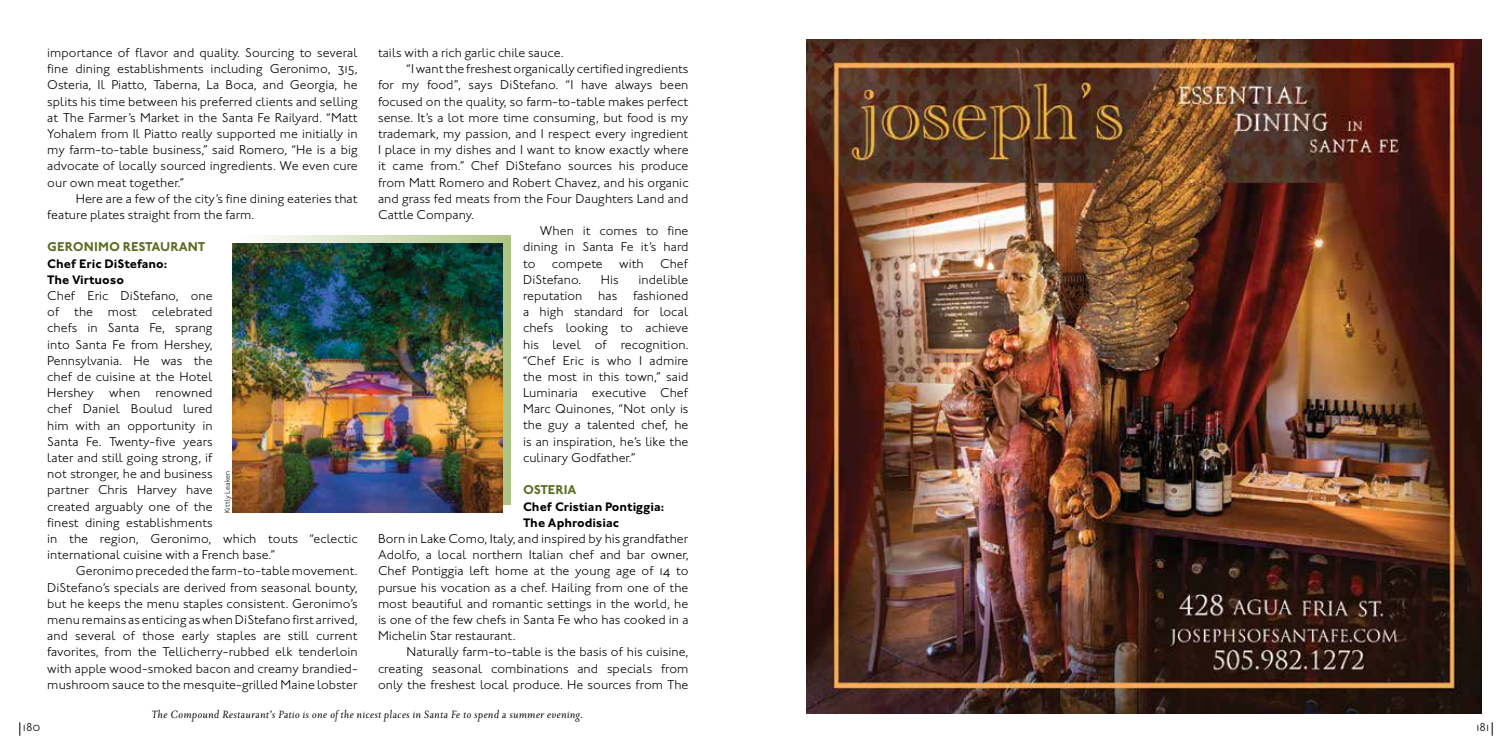
<style>
.page{position:relative;width:1512px;height:756px;background:#fff}
.page>*{position:absolute;margin:0;border:0;box-sizing:border-box;transform-origin:0 0}
.t1{font:13.2px/16.2px "Johnston ITC Light OS";letter-spacing:.005em;color:#000;text-align:justify}
.t2{font:13.2px "Johnston ITC Bold OS";letter-spacing:-.01em;color:#5d6d24}
.t3{font:italic 12.75px "Priori Ser Reg";letter-spacing:.02em;color:#000}
.t4{font:12.75px/16.2px "Johnston ITC Bold OS";letter-spacing:.005em;color:#000}
.t5{font:12px "Johnston ITC Light OS";letter-spacing:.005em;color:#000}
.t6{font:7.5px "Johnston ITC Light OS";letter-spacing:.01em;color:#000}
</style>
<div class="page">
<svg style="left:19px;top:722px;width:1px;height:14px"></svg>
<svg style="left:1492px;top:722px;width:1px;height:14px"></svg>
<div style="left:242px;top:235px;width:270px;height:270px;background:linear-gradient(to right,#fefefd,#adc484)"></div>
<img style="left:233px;top:243px;width:270px;height:270px">
<img style="left:807px;top:39px;width:675px;height:675px">
<p class="t1" style="left:47px;top:45px;width:312px">importance of flavor and quality. Sourcing to several</p>
<p class="t1" style="left:47px;top:61px;width:312px">fine dining establishments including Geronimo, 315,</p>
<p class="t1" style="left:47px;top:77px;width:312px">Osteria, Il Piatto, Taberna, La Boca, and Georgia, he</p>
<p class="t1" style="left:47px;top:93px;width:312px">splits his time between his preferred clients and selling</p>
<p class="t1" style="left:47px;top:109px;width:312px">at The Farmer’s Market in the Santa Fe Railyard. “Matt</p>
<p class="t1" style="left:47px;top:126px;width:312px">Yohalem from Il Piatto really supported me initially in</p>
<p class="t1" style="left:47px;top:142px;width:312px">my farm-to-table business,” said Romero, “He is a big</p>
<p class="t1" style="left:47px;top:158px;width:312px">advocate of locally sourced ingredients. We even cure</p>
<p class="t1" style="left:47px;top:174px;width:138px">our own meat together.”</p>
<p class="t1" style="left:76px;top:190px;width:284px">Here are a few of the city’s fine dining eateries that</p>
<p class="t1" style="left:47px;top:207px;width:209px">feature plates straight from the farm.</p>
<p class="t2" style="left:47px;top:239px;width:160px">GERONIMO RESTAURANT</p>
<p class="t4" style="left:47px;top:255px;width:122px">Chef Eric DiStefano:<br>The Virtuoso</p>
<p class="t1" style="left:47px;top:288px;width:167px">Chef Eric DiStefano, one</p>
<p class="t1" style="left:47px;top:304px;width:167px">of the most celebrated</p>
<p class="t1" style="left:47px;top:320px;width:167px">chefs in Santa Fe, sprang</p>
<p class="t1" style="left:47px;top:336px;width:167px">into Santa Fe from Hershey,</p>
<p class="t1" style="left:47px;top:352px;width:167px">Pennsylvania. He was the</p>
<p class="t1" style="left:47px;top:369px;width:167px">chef de cuisine at the Hotel</p>
<p class="t1" style="left:47px;top:385px;width:167px">Hershey when renowned</p>
<p class="t1" style="left:47px;top:401px;width:167px">chef Daniel Boulud lured</p>
<p class="t1" style="left:47px;top:417px;width:167px">him with an opportunity in</p>
<p class="t1" style="left:47px;top:433px;width:167px">Santa Fe. Twenty-five years</p>
<p class="t1" style="left:47px;top:450px;width:167px">later and still going strong, if</p>
<p class="t1" style="left:47px;top:466px;width:167px">not stronger, he and business</p>
<p class="t1" style="left:47px;top:482px;width:167px">partner Chris Harvey have</p>
<p class="t1" style="left:47px;top:498px;width:167px">created arguably one of the</p>
<p class="t1" style="left:47px;top:514px;width:167px">finest dining establishments</p>
<p class="t1" style="left:47px;top:531px;width:312px">in the region, Geronimo, which touts “eclectic</p>
<p class="t1" style="left:47px;top:547px;width:229px">international cuisine with a French base.”</p>
<p class="t1" style="left:76px;top:563px;width:283px">Geronimo preceded the farm-to-table movement.</p>
<p class="t1" style="left:47px;top:579px;width:312px">DiStefano’s specials are derived from seasonal bounty,</p>
<p class="t1" style="left:47px;top:595px;width:312px">but he keeps the menu staples consistent. Geronimo’s</p>
<p class="t1" style="left:47px;top:611px;width:312px">menu remains as enticing as when DiStefano first arrived,</p>
<p class="t1" style="left:47px;top:628px;width:312px">and several of those early staples are still current</p>
<p class="t1" style="left:47px;top:644px;width:312px">favorites, from the Tellicherry-rubbed elk tenderloin</p>
<p class="t1" style="left:47px;top:660px;width:312px">with apple wood-smoked bacon and creamy brandied-</p>
<p class="t1" style="left:47px;top:676px;width:312px">mushroom sauce to the mesquite-grilled Maine lobster</p>
<p class="t1" style="left:378px;top:44px;width:187px">tails with a rich garlic chile sauce.</p>
<p class="t1" style="left:407px;top:61px;width:284px">“I want the freshest organically certified ingredients</p>
<p class="t1" style="left:378px;top:77px;width:312px">for my food”, says DiStefano. “I have always been</p>
<p class="t1" style="left:378px;top:93px;width:312px">focused on the quality, so farm-to-table makes perfect</p>
<p class="t1" style="left:378px;top:109px;width:312px">sense. It’s a lot more time consuming, but food is my</p>
<p class="t1" style="left:378px;top:125px;width:312px">trademark, my passion, and I respect every ingredient</p>
<p class="t1" style="left:378px;top:142px;width:312px">I place in my dishes and I want to know exactly where</p>
<p class="t1" style="left:378px;top:158px;width:312px">it came from.” Chef DiStefano sources his produce</p>
<p class="t1" style="left:378px;top:174px;width:312px">from Matt Romero and Robert Chavez, and his organic</p>
<p class="t1" style="left:378px;top:190px;width:312px">and grass fed meats from the Four Daughters Land and</p>
<p class="t1" style="left:378px;top:206px;width:98px">Cattle Company.</p>
<p class="t1" style="left:540px;top:223px;width:150px">When it comes to fine</p>
<p class="t1" style="left:523px;top:239px;width:167px">dining in Santa Fe it’s hard</p>
<p class="t1" style="left:523px;top:255px;width:167px">to compete with Chef</p>
<p class="t1" style="left:523px;top:271px;width:60px">DiStefano.</p>
<p class="t1" style="left:601px;top:271px;width:19px">His</p>
<p class="t1" style="left:523px;top:271px;width:167px;text-indent:115px">indelible reputation has fashioned a high standard for local chefs looking to achieve his level of recognition. “Chef Eric is who I admire the most in this town,” said Luminaria executive Chef Marc Quinones, “Not only is the guy a talented chef, he is an inspiration, he’s like the culinary Godfather.”</p>
<p class="t2" style="left:523px;top:482px;width:55px">OSTERIA</p>
<p class="t4" style="left:523px;top:498px;width:143px">Chef Cristian Pontiggia:<br>The Aphrodisiac</p>
<p class="t1" style="left:378px;top:531px;width:312px">Born in Lake Como, Italy, and inspired by his grandfather</p>
<p class="t1" style="left:378px;top:547px;width:312px">Adolfo, a local northern Italian chef and bar owner,</p>
<p class="t1" style="left:378px;top:563px;width:312px">Chef Pontiggia left home at the young age of 14 to</p>
<p class="t1" style="left:378px;top:579px;width:312px">pursue his vocation as a chef. Hailing from one of the</p>
<p class="t1" style="left:378px;top:595px;width:312px">most beautiful and romantic settings in the world, he</p>
<p class="t1" style="left:378px;top:612px;width:312px">is one of the few chefs in Santa Fe who has cooked in a</p>
<p class="t1" style="left:378px;top:628px;width:139px">Michelin Star restaurant.</p>
<p class="t1" style="left:406px;top:644px;width:284px">Naturally farm-to-table is the basis of his cuisine,</p>
<p class="t1" style="left:378px;top:660px;width:312px">creating seasonal combinations and specials from</p>
<p class="t1" style="left:378px;top:676px;width:312px">only the freshest local produce. He sources from The</p>
<p class="t3" style="left:152px;top:707px;width:434px">The Compound Restaurant’s Patio is one of the nicest places in Santa Fe to spend a summer evening.</p>
<p class="t6" style="left:223px;top:513px;width:44px;rotate:-90deg">Kittly Leaken</p>
<p class="t5" style="left:23px;top:720px;width:19px">180</p>
<p class="t5" style="left:1476px;top:720px;width:14px">181</p>
</div>
